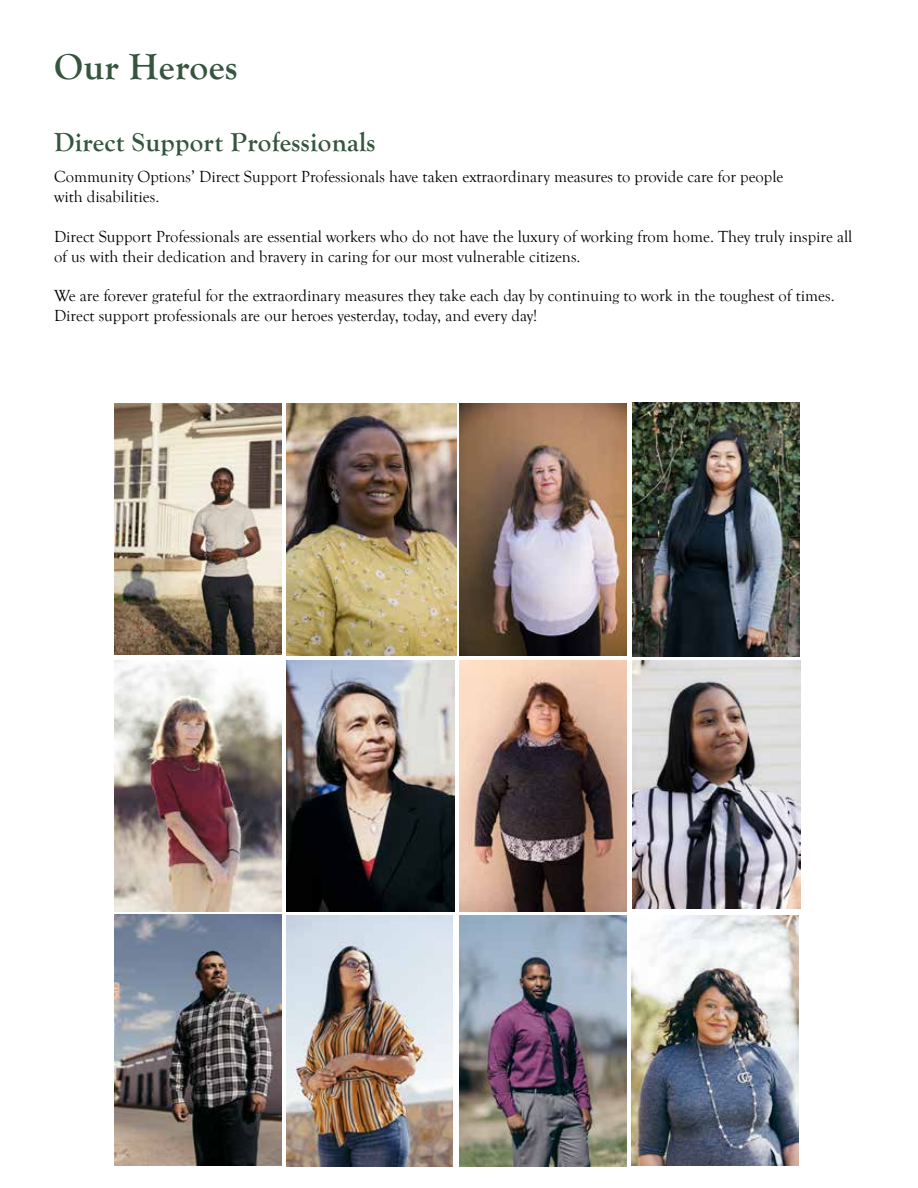
<style>
.page{position:relative;width:918px;height:1188px;background:#fff}
.page>*{position:absolute;margin:0;border:0;box-sizing:border-box;transform-origin:0 0}
.t1{font:700 37.5px "Goudy Old Style T";letter-spacing:.01em;color:#36553f}
.t2{font:700 27px "Goudy Old Style T";letter-spacing:.01em;color:#36553f}
.t3{font:16.5px/19.8px "Goudy Old Style T";color:#000}
</style>
<div class="page">
<img style="left:114px;top:660px;width:167px;height:251px">
<img style="left:287px;top:660px;width:167px;height:251px">
<img style="left:460px;top:660px;width:167px;height:251px">
<img style="left:287px;top:915px;width:166px;height:252px">
<img style="left:114px;top:915px;width:167px;height:251px">
<img style="left:460px;top:916px;width:167px;height:250px">
<img style="left:631px;top:915px;width:167px;height:251px">
<img style="left:114px;top:404px;width:167px;height:250px">
<img style="left:633px;top:660px;width:167px;height:248px">
<img style="left:287px;top:404px;width:169px;height:252px">
<img style="left:633px;top:402px;width:167px;height:254px">
<img style="left:460px;top:404px;width:167px;height:252px">
<h1 class="t1" style="left:54px;top:52px;width:185px">Our Heroes</h1>
<h2 class="t2" style="left:54px;top:131px;width:323px">Direct Support Professionals</h2>
<p class="t3" style="left:54px;top:168px;width:731px">Community Options’ Direct Support Professionals have taken extraordinary measures to provide care for people with disabilities.</p>
<p class="t3" style="left:54px;top:227px;width:800px">Direct Support Professionals are essential workers who do not have the luxury of working from home. They truly inspire all of us with their dedication and bravery in caring for our most vulnerable citizens.</p>
<p class="t3" style="left:54px;top:287px;width:782px">We are forever grateful for the extraordinary measures they take each day by continuing to work in the toughest of times.<br>Direct support professionals are our heroes yesterday, today, and every day!</p>
</div>
